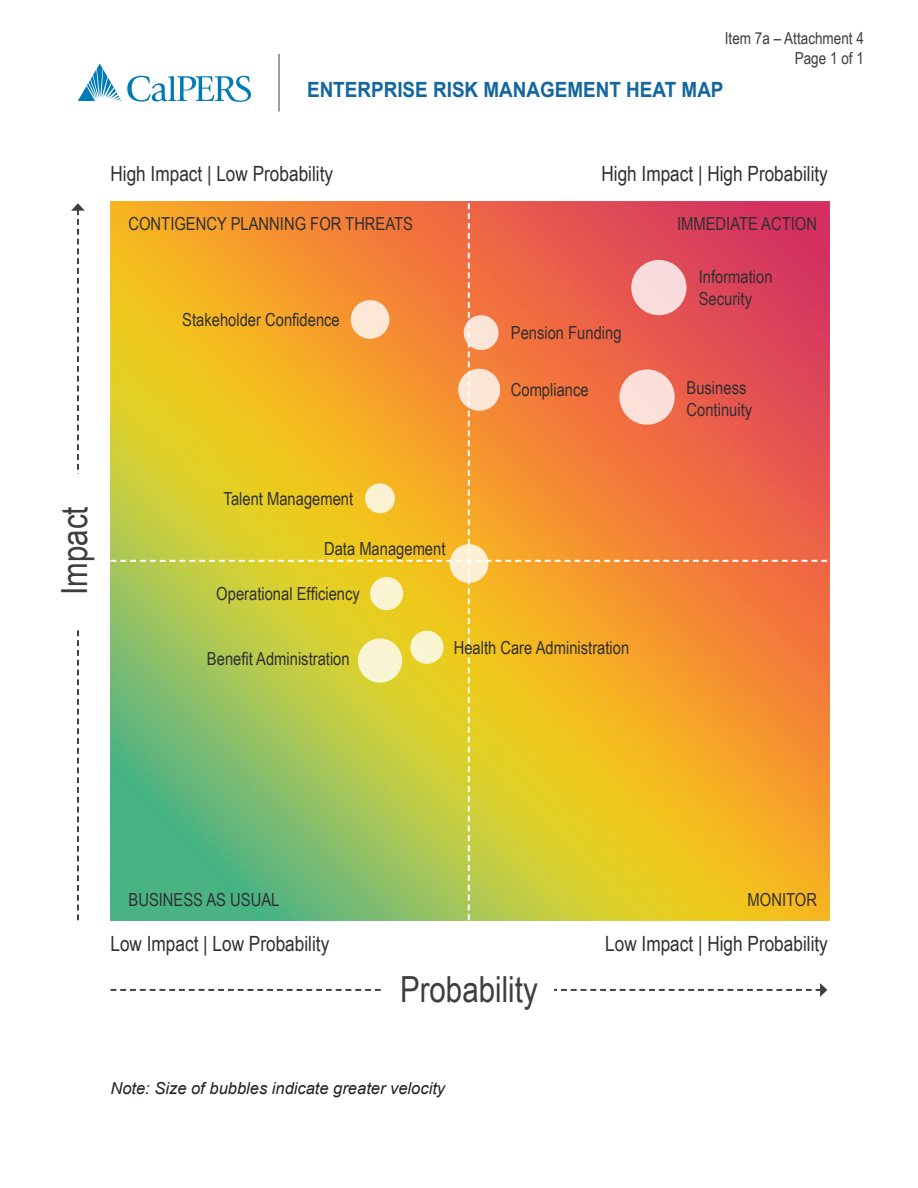
<style>
.page{position:relative;width:918px;height:1188px;background:#fff}
.page>*{position:absolute;margin:0;border:0;box-sizing:border-box;transform-origin:0 0}
.t1{font:36px "Arial Narrow";color:#3e3e3f}
.t2{font:21px "Arial Narrow";color:#312f30}
.t3{font:700 21px "Arial";color:#14669f;scale:.9 1}
.t4{font:18px/21.6px "Arial Narrow";color:#312f30}
.t5{font:italic 16.5px "Arial";color:#231f20}
.t6{font:16.5px "Arial Narrow";color:#3e3e3f}
</style>
<div class="page">
<svg style="left:71px;top:203px;width:14px;height:717px"></svg>
<div style="left:54px;top:475px;width:48px;height:152px;background:#fff"></div>
<svg style="left:110px;top:983px;width:717px;height:14px"></svg>
<div style="left:384px;top:962px;width:170px;height:54px;background:#fff"></div>
<svg style="left:78px;top:64px;width:173px;height:38px"></svg>
<hr style="left:279px;top:54px;width:1px;height:58px;background:#3e3e3f">
<svg style="left:110px;top:203px;width:717px;height:717px;background:#d8a23c"></svg>
<div style="left:365px;top:483px;width:30px;height:30px;background:#fcf1d2;border-radius:50%"></div>
<svg style="left:464px;top:315px;width:35px;height:35px"></svg>
<svg style="left:458px;top:369px;width:42px;height:42px"></svg>
<div style="left:358px;top:638px;width:44px;height:45px;background:#f8f5d4;border-radius:50%"></div>
<div style="left:631px;top:260px;width:56px;height:55px;background:#f9dbdc;border-radius:50%"></div>
<div style="left:619px;top:369px;width:56px;height:56px;background:#fbe0d9;border-radius:50%"></div>
<svg style="left:450px;top:544px;width:38px;height:39px"></svg>
<div style="left:410px;top:631px;width:34px;height:33px;background:#faf4d2;border-radius:50%"></div>
<div style="left:370px;top:577px;width:33px;height:33px;background:#fbf4d1;border-radius:50%"></div>
<div style="left:351px;top:300px;width:38px;height:39px;background:#fde8d5;border-radius:50%"></div>
<p class="t6" style="left:725px;top:26px;width:141px">Item 7a – Attachment 4</p>
<p class="t6" style="left:795px;top:46px;width:71px">Page 1 of 1</p>
<p class="t3" style="left:307px;top:75px;width:464px">ENTERPRISE RISK MANAGEMENT HEAT MAP</p>
<p class="t2" style="left:110px;top:159px;width:224px">High Impact | Low Probability</p>
<p class="t2" style="left:601px;top:159px;width:228px">High Impact | High Probability</p>
<p class="t4" style="left:129px;top:212px;width:286px">CONTIGENCY PLANNING FOR THREATS</p>
<p class="t4" style="left:677px;top:212px;width:141px">IMMEDIATE ACTION</p>
<p class="t4" style="left:182px;top:308px;width:159px">Stakeholder Confidence</p>
<p class="t4" style="left:511px;top:321px;width:112px">Pension Funding</p>
<p class="t4" style="left:511px;top:378px;width:79px">Compliance</p>
<p class="t4" style="left:699px;top:265px;width:75px">Information<br>Security</p>
<p class="t4" style="left:687px;top:376px;width:67px">Business<br>Continuity</p>
<p class="t1" style="left:48px;top:595px;width:90px;rotate:-90deg">Impact</p>
<p class="t4" style="left:224px;top:487px;width:131px">Talent Management</p>
<p class="t4" style="left:324px;top:537px;width:123px">Data Management</p>
<p class="t4" style="left:216px;top:582px;width:145px">Operational Efficiency</p>
<p class="t4" style="left:207px;top:647px;width:144px">Benefit Administration</p>
<p class="t4" style="left:454px;top:636px;width:177px">Health Care Administration</p>
<p class="t4" style="left:129px;top:888px;width:152px">BUSINESS AS USUAL</p>
<p class="t4" style="left:748px;top:888px;width:71px">MONITOR</p>
<p class="t2" style="left:110px;top:929px;width:220px">Low Impact | Low Probability</p>
<p class="t2" style="left:605px;top:929px;width:224px">Low Impact | High Probability</p>
<p class="t1" style="left:400px;top:963px;width:139px">Probability</p>
<p class="t5" style="left:110px;top:1077px;width:336px">Note: Size of bubbles indicate greater velocity</p>
</div>
